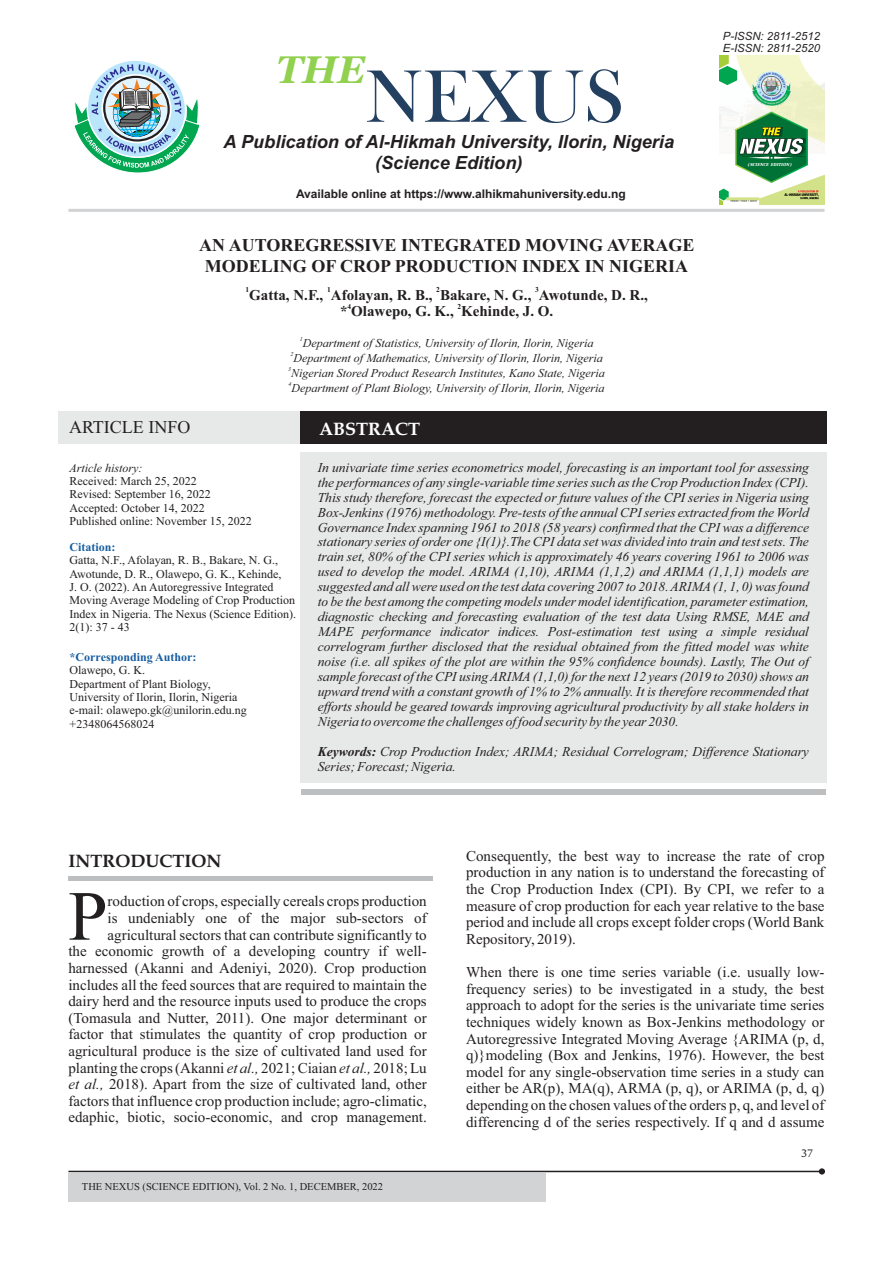
<style>
.page{position:relative;width:893px;height:1263px;background:#fff}
.page>*{position:absolute;margin:0;border:0;box-sizing:border-box;transform-origin:0 0}
.t1{font:76.8px "Bask Old Face";color:#244061}
.t2{font:70.35px "Times New Roman";color:#231f20}
.t3{font:italic 700 38.4px "Georgia";color:#91d14f}
.t4{font:italic 700 18.15px/20.2px "Arial";color:#231f20;text-align:center}
.t5{font:700 18px/20.4px "Times New Roman";color:#231f20;text-align:center}
.t6{font:700 18px "Book Antiqua";color:#231f20}
.t7{font:18px "Times New Roman";color:#231f20}
.t8{font:700 18px "Book Antiqua";color:#fff}
.t9{font:15px/16.6px "Times New Roman";color:#231f20;text-align:justify}
.t10{font:700 15px "Times New Roman";color:#231f20}
.t11{font:15px "Sakkal Majalla";color:#231f20}
.t12{font:italic 13.5px/15px "Times New Roman";color:#231f20;text-align:justify}
.t13{font:12px/13.4px "Times New Roman";color:#231f20}
.t14{font:italic 12px "Times New Roman";color:#231f20}
.t15{font:700 12px "Arial";color:#231f20}
.t16{font:700 12px "Times New Roman";color:#175ea1}
.t17{font:italic 11.25px/12.6px "Arial";color:#231f20}
.t18{font:10.5px "Times New Roman";color:#231f20}
.t19{font:700 7.5px "Times New Roman";color:#231f20}
.t20{font:italic 6.15px "Kodchiang UPC Bold";color:#fff;scale:1.27 1}
.t21{font:italic 6px "Times New Roman";color:#231f20}
.s1{font-weight:700}
.s2{font-style:italic}
</style>
<div class="page">
<div style="left:58px;top:412px;width:769px;height:32px;background:#e7e8e8"></div>
<div style="left:300px;top:453px;width:527px;height:330px;background:#e7e8e8"></div>
<div style="left:300px;top:412px;width:527px;height:32px;background:#231f20"></div>
<div style="left:301px;top:789px;width:525px;height:6px;background:#bcbec0"></div>
<hr style="left:68px;top:209px;width:756px;height:3px;background:#d1d3d4">
<div style="left:68px;top:876px;width:365px;height:5px;background:#bcbec0"></div>
<hr style="left:68px;top:1171px;width:757px;height:1px;background:#231f20">
<div style="left:68px;top:1173px;width:478px;height:28px;background:#d1d3d4"></div>
<svg style="left:819px;top:1169px;width:6px;height:5px"></svg>
<svg style="left:74px;top:61px;width:126px;height:112px"></svg>
<svg style="left:719px;top:56px;width:105px;height:149px"></svg>
<hr style="left:726px;top:197px;width:33px;height:3px;background:#d2e288">
<img style="left:753px;top:71px;width:38px;height:35px">
<h3 class="t3" style="left:276px;top:54px;width:90px">THE</h3>
<h1 class="t1" style="left:365px;top:69px;width:260px">NEXUS</h1>
<h3 class="t4" style="left:223px;top:133px;width:452px">A Publication of Al-Hikmah University, Ilorin, Nigeria (Science Edition)</h3>
<p class="t15" style="left:296px;top:189px;width:331px">Available online at https://www.alhikmahuniversity.edu.ng</p>
<h3 class="t5" style="left:199px;top:237px;width:497px">AN AUTOREGRESSIVE INTEGRATED MOVING AVERAGE<br>MODELING OF CROP PRODUCTION INDEX IN NIGERIA</h3>
<p class="t19" style="left:246px;top:287px;width:5px">1</p>
<p class="t19" style="left:327px;top:287px;width:5px">1</p>
<p class="t19" style="left:436px;top:287px;width:5px">2</p>
<p class="t19" style="left:535px;top:287px;width:5px">3</p>
<p class="t10" style="left:249px;top:289px;width:400px">Gatta, N.F., Afolayan, R. B., Bakare, N. G., Awotunde, D. R.,</p>
<p class="t19" style="left:347px;top:304px;width:5px">4</p>
<p class="t19" style="left:458px;top:304px;width:5px">2</p>
<p class="t10" style="left:340px;top:306px;width:215px">* Olawepo, G. K., Kehinde, J. O.</p>
<p class="t21" style="left:300px;top:337px;width:4px">1</p>
<p class="t14" style="left:303px;top:339px;width:292px">Department of Statistics, University of Ilorin, Ilorin, Nigeria</p>
<p class="t21" style="left:290px;top:352px;width:4px">2</p>
<p class="t14" style="left:293px;top:354px;width:311px">Department of Mathematics, University of Ilorin, Ilorin, Nigeria</p>
<p class="t21" style="left:288px;top:367px;width:4px">3</p>
<p class="t14" style="left:291px;top:369px;width:315px">Nigerian Stored Product Research Institutes, Kano State, Nigeria</p>
<p class="t21" style="left:289px;top:382px;width:4px">4</p>
<p class="t14" style="left:292px;top:384px;width:314px">Department of Plant Biology, University of Ilorin, Ilorin, Nigeria</p>
<p class="t17" style="left:723px;top:31px;width:99px">P-ISSN: 2811-2512<br>E-ISSN: 2811-2520</p>
<p class="t20" style="left:747px;top:161px;width:37px">(SCIENCE EDITION)</p>
<h3 class="t7" style="left:69px;top:421px;width:123px">ARTICLE INFO</h3>
<p class="t14" style="left:70px;top:463px;width:74px">Article history:</p>
<p class="t13" style="left:70px;top:475px;width:184px">Received: March 25, 2022<br>Revised: September 16, 2022<br>Accepted: October 14, 2022<br>Published online: November 15, 2022</p>
<p class="t16" style="left:70px;top:543px;width:47px">Citation:</p>
<p class="t13" style="left:70px;top:555px;width:228px">Gatta, N.F., Afolayan, R. B., Bakare, N. G., Awotunde, D. R., Olawepo, G. K., Kehinde,<br>J. O. (2022). An Autoregressive Integrated Moving Average Modeling of Crop Production Index in Nigeria. The Nexus (Science Edition).<br>2(1): 37 - 43</p>
<p class="t16" style="left:70px;top:653px;width:128px">*Corresponding Author:</p>
<p class="t13" style="left:70px;top:665px;width:179px">Olawepo, G. K.<br>Department of Plant Biology,<br>University of Ilorin, Ilorin, Nigeria e-mail: olawepo.gk@unilorin.edu.ng +2348064568024</p>
<h3 class="t8" style="left:319px;top:422px;width:103px">ABSTRACT</h3>
<p class="t12" style="left:318px;top:461px;width:493px">In univariate time series econometrics model, forecasting is an important tool for assessing the performances of any single-variable time series such as the Crop Production Index (CPI).<br>This study therefore, forecast the expected or future values of the CPI series in Nigeria using Box-Jenkins (1976) methodology. Pre-tests of the annual CPI series extracted from the World Governance Index spanning 1961 to 2018 (58 years) confirmed that the CPI was a difference stationary series of order one {I(1)}.The CPI data set was divided into train and test sets. The train set, 80% of the CPI series which is approximately 46 years covering 1961 to 2006 was used to develop the model. ARIMA (1,10), ARIMA (1,1,2) and ARIMA (1,1,1) models are suggested and all were used on the test data covering 2007 to 2018. ARIMA(1, 1, 0) was found to be the best among the competing models under model identification, parameter estimation, diagnostic checking and forecasting evaluation of the test data Using RMSE, MAE and MAPE performance indicator indices. Post-estimation test using a simple residual correlogram further disclosed that the residual obtained from the fitted model was white noise (i.e. all spikes of the plot are within the 95% confidence bounds). Lastly, The Out of sample forecast of the CPI using ARIMA(1,1,0) for the next 12 years (2019 to 2030) shows an upward trend with a constant growth of 1% to 2% annually. It is therefore recommended that efforts should be geared towards improving agricultural productivity by all stake holders in Nigeria to overcome the challenges of food security by the year 2030.</p>
<p class="t12" style="left:318px;top:745px;width:493px"><span class="s1">Keywords:</span> Crop Production Index; ARIMA; Residual Correlogram; Difference Stationary<br>Series; Forecast; Nigeria.</p>
<h3 class="t6" style="left:68px;top:854px;width:154px">INTRODUCTION</h3>
<h2 class="t2" style="left:68px;top:891px;width:41px">P</h2>
<p class="t9" style="left:108px;top:894px;width:321px">roduction of crops, especially cereals crops production</p>
<p class="t9" style="left:68px;top:911px;width:360px;text-align:right">is undeniably one of the major sub-sectors of agricultural sectors that can contribute significantly to<br>the economic growth of a developing country if well&shy;harnessed (Akanni and Adeniyi, 2020). Crop production includes all the feed sources that are required to maintain the dairy herd and the resource inputs used to produce the crops (Tomasula and Nutter, 2011). One major determinant or factor that stimulates the quantity of crop production or agricultural produce is the size of cultivated land used for planting the crops (Akanni <span class="s2">et al.,</span> 2021; Ciaian <span class="s2">et al.,</span> 2018; Lu <span class="s2">et al.,</span> 2018). Apart from the size of cultivated land, other factors that influence crop production include; agro-climatic, edaphic, biotic, socio-economic, and crop management.</p>
<p class="t18" style="left:82px;top:1182px;width:303px">THE NEXUS (SCIENCE EDITION), Vol. 2 No. 1, DECEMBER, 2022</p>
<p class="t9" style="left:466px;top:849px;width:360px">Consequently, the best way to increase the rate of crop production in any nation is to understand the forecasting of the Crop Production Index (CPI). By CPI, we refer to a measure of crop production for each year relative to the base period and include all crops except folder crops (World Bank Repository, 2019).</p>
<p class="t9" style="left:466px;top:965px;width:360px">When there is one time series variable (i.e. usually low&shy;frequency series) to be investigated in a study, the best approach to adopt for the series is the univariate time series techniques widely known as Box-Jenkins methodology or Autoregressive Integrated Moving Average {ARIMA (p, d, q)}modeling (Box and Jenkins, 1976). However, the best model for any single-observation time series in a study can either be AR(p), MA(q), ARMA (p, q), or ARIMA (p, d, q) depending on the chosen values of the orders p, q, and level of differencing d of the series respectively. If q and d assume</p>
<p class="t11" style="left:801px;top:1146px;width:14px">37</p>
</div>
